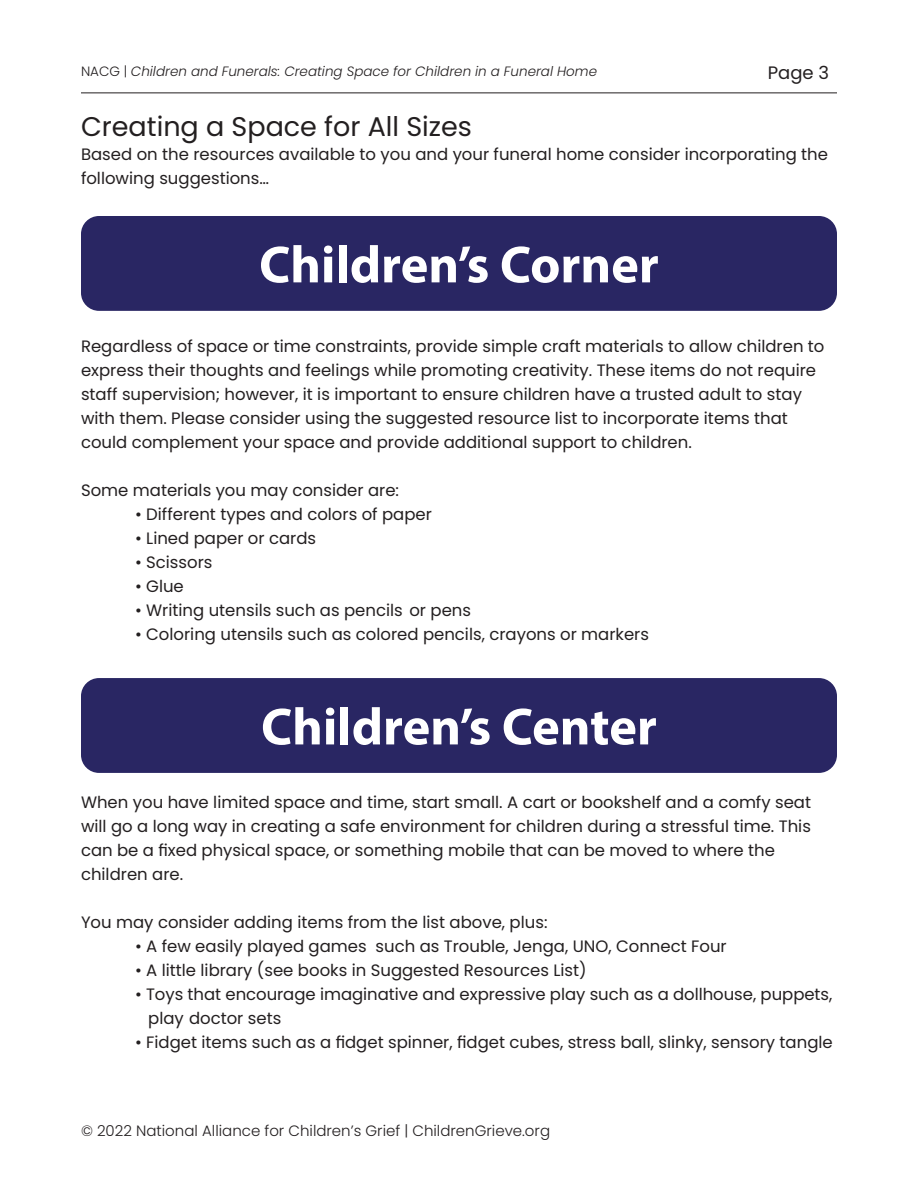
<style>
.page{position:relative;width:918px;height:1188px;background:#fff}
.page>*{position:absolute;margin:0;border:0;box-sizing:border-box;transform-origin:0 0}
.t1{font:700 52.5px "Myriad Pro";color:#fff}
.t2{font:27px "Poppins";color:#231f20}
.t3{font:18px "Poppins";color:#231f20}
.t4{font:16.5px/24px "Poppins";color:#231f20}
.t5{font:300 15px "Poppins";color:#231f20}
.t6{font:italic 300 13.5px "Poppins";color:#231f20}
.s1{font-style:normal}
</style>
<div class="page">
<hr style="left:81px;top:93px;width:756px;height:1px;background:#231f20">
<div style="left:81px;top:216px;width:756px;height:95px;background:#292663;border-radius:18px"></div>
<div style="left:81px;top:678px;width:756px;height:95px;background:#292663;border-radius:18px"></div>
<p class="t6" style="left:81px;top:63px;width:518px"><span class="s1">NACG |</span> Children and Funerals: Creating Space for Children in a Funeral Home</p>
<p class="t3" style="left:768px;top:63px;width:63px">Page 3</p>
<p class="t2" style="left:81px;top:111px;width:393px">Creating a Space for All Sizes</p>
<p class="t4" style="left:81px;top:143px;width:749px">Based on the resources available to you and your funeral home consider incorporating the following suggestions…</p>
<p class="t1" style="left:259px;top:230px;width:401px">Children’s Corner</p>
<p class="t4" style="left:81px;top:335px;width:745px">Regardless of space or time constraints, provide simple craft materials to allow children to express their thoughts and feelings while promoting creativity. These items do not require staff supervision; however, it is important to ensure children have a trusted adult to stay with them. Please consider using the suggested resource list to incorporate items that could complement your space and provide additional support to children.</p>
<p class="t4" style="left:81px;top:479px;width:320px">Some materials you may consider are:</p>
<p class="t4" style="left:135px;top:503px;width:298px">• Different types and colors of paper</p>
<p class="t4" style="left:135px;top:527px;width:183px">• Lined paper or cards</p>
<p class="t4" style="left:135px;top:551px;width:79px">• Scissors</p>
<p class="t4" style="left:135px;top:575px;width:50px">• Glue</p>
<p class="t4" style="left:135px;top:599px;width:338px">• Writing utensils such as pencils or pens</p>
<p class="t4" style="left:135px;top:623px;width:516px">• Coloring utensils such as colored pencils, crayons or markers</p>
<p class="t1" style="left:261px;top:693px;width:397px">Children’s Center</p>
<p class="t4" style="left:81px;top:791px;width:732px">When you have limited space and time, start small. A cart or bookshelf and a comfy seat will go a long way in creating a safe environment for children during a stressful time. This can be a fixed physical space, or something mobile that can be moved to where the children are.</p>
<p class="t4" style="left:81px;top:911px;width:468px">You may consider adding items from the list above, plus:</p>
<p class="t4" style="left:135px;top:935px;width:593px">• A few easily played games such as Trouble, Jenga, UNO, Connect Four</p>
<p class="t4" style="left:135px;top:959px;width:453px">• A little library (see books in Suggested Resources List)</p>
<p class="t4" style="left:148px;top:983px;width:686px;text-indent:-13px">• Toys that encourage imaginative and expressive play such as a dollhouse, puppets, play doctor sets</p>
<p class="t4" style="left:135px;top:1031px;width:699px">• Fidget items such as a fidget spinner, fidget cubes, stress ball, slinky, sensory tangle</p>
<p class="t5" style="left:81px;top:1122px;width:471px">© 2022 National Alliance for Children’s Grief | ChildrenGrieve.org</p>
</div>
